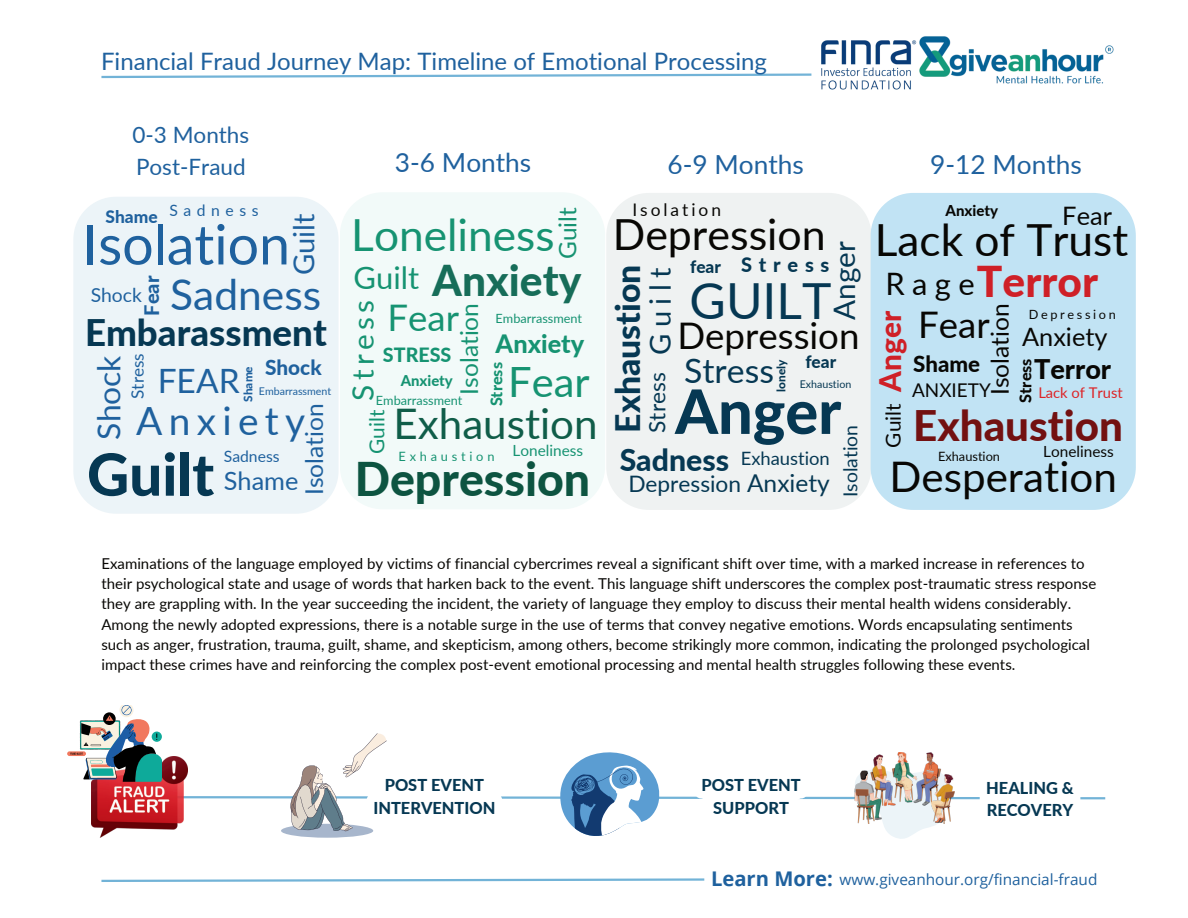
<style>
.page{position:relative;width:1188px;height:918px;background:#fff}
.page>*{position:absolute;margin:0;border:0;box-sizing:border-box;transform-origin:0 0}
.t1{font:800 61.35px "Lato";color:#063853}
.t2{font:800 58.2px "Lato";color:#063853}
.t3{font:55.5px "Lato";color:#1f619e}
.t4{font:49.8px "Lato";color:#063853}
.t5{font:800 46.5px "Lato";color:#0d5441}
.t6{font:44.25px "Lato";color:#080704}
.t7{font:44.25px "Lato";color:#169372}
.t8{font:42.9px "Lato";color:#080704}
.t9{font:42.45px "Lato";color:#1f619e}
.t10{font:800 42.45px "Lato";color:#176d59}
.t11{font:800 42.45px "Lato";color:#cf2027}
.t12{font:42.15px "Lato";color:#080704}
.t13{font:42.15px "Lato";color:#105d49}
.t14{font:800 42.15px "Lato";color:#731111}
.t15{font:41.7px "Lato";color:#169372}
.t16{font:38.85px "Lato";letter-spacing:.16em;color:#1f619e}
.t17{font:36.6px "Lato";color:#080704}
.t18{font:800 36.6px "Lato";color:#063853}
.t19{font:36.6px "Lato";color:#169372}
.t20{font:800 33.75px "Lato";color:#063853}
.t21{font:33.75px "Lato";color:#063853}
.t22{font:33.45px "Lato";color:#1f619e}
.t23{font:31.8px "Lato";color:#1f619e}
.t24{font:30.9px "Lato";color:#169372}
.t25{font:30.9px "Lato";color:#080704}
.t26{font:800 30.15px "Lato";color:#063853}
.t27{font:29.7px "Lato";letter-spacing:.145em;color:#169372}
.t28{font:29.7px "Lato";color:#063853}
.t29{font:800 29.7px "Lato";color:#cf2027}
.t30{font:29.1px "Lato";color:#1f619e}
.t31{font:29.1px "Lato";letter-spacing:.225em;color:#063853}
.t32{font:800 27.15px "Lato";color:#080704}
.t33{font:26.25px "Lato";color:#1f619e}
.t34{font:25.5px "Lato";color:#080704}
.t35{font:800 25.35px "Lato";color:#169372}
.t36{font:25.35px "Lato";color:#080704}
.t37{font:25.35px "Lato";color:#1f619e}
.t38{font:24.6px "Lato";color:#1f619e}
.t39{font:24.6px "Lato";color:#169372}
.t40{font:24.6px "Lato";color:#080704}
.t41{font:24.45px "Lato";color:#169372}
.t42{font:24px "Lato";color:#1f619e}
.t43{font:22.8px "Lato";color:#063853}
.t44{font:22.65px "Lato";color:#063853}
.t45{font:22.5px/31.5px "Lato";color:#1f619e}
.t46{font:800 22.2px "Lato";color:#080704}
.t47{font:800 20.85px "Lato";color:#1f619e}
.t48{font:20.85px "Lato";color:#169372}
.t49{font:20.85px "Lato";color:#080704}
.t50{font:800 19.95px "Lato";letter-spacing:.335em;color:#063853}
.t51{font:800 19.95px "Lato";color:#1f619e}
.t52{font:800 19.65px "Lato";color:#169372}
.t53{font:19.35px "Lato";color:#063853}
.t54{font:19.35px "Lato";color:#1f619e}
.t55{font:18.9px "Lato";color:#080704}
.t56{font:18.45px "Lato";color:#063853}
.t57{font:17.4px "Lato";letter-spacing:.17em;color:#080704}
.t58{font:800 17.4px "Lato";color:#1f619e}
.t59{font:800 17.25px "Lato";color:#063853}
.t60{font:17.25px "Lato";color:#1f619e}
.t61{font:800 16.35px/22px "Lato";color:#063853;text-align:center}
.t62{font:800 16.2px "Lato";color:#169372}
.t63{font:800 16.2px "Lato";color:#080704}
.t64{font:15.75px "Lato";color:#1f619e}
.t65{font:15.75px "Lato";letter-spacing:.355em;color:#1f619e}
.t66{font:15.3px "Open Sans";color:#1f619e}
.t67{font:15.3px "Lato";color:#169372}
.t68{font:15.3px "Lato";color:#080704}
.t69{font:15px/20.2px "Lato";color:#080704}
.t70{font:800 15px "Lato";color:#080704}
.t71{font:800 14.85px "Lato";color:#169372}
.t72{font:14.7px "Lato";color:#dd2427}
.t73{font:12.75px "Lato";color:#169372}
.t74{font:12.75px "Lato";letter-spacing:.295em;color:#169372}
.t75{font:12.75px "Lato";letter-spacing:.21em;color:#080704}
.t76{font:12.75px "Lato";color:#080704}
.t77{font:800 11.85px "Lato";color:#063853}
.t78{font:800 11.85px "Lato";color:#1f619e}
.t79{font:10.65px "Lato";color:#1f619e}
.t80{font:10.65px "Lato";color:#063853}
.s1{font-size:24.6px}
.s2{font-weight:700;font-size:20.25px}
</style>
<div class="page">
<svg style="left:101px;top:73px;width:711px;height:6px"></svg>
<div style="left:73px;top:197px;width:266px;height:317px;background:#ecf4f8;border-radius:43px"></div>
<div style="left:340px;top:192px;width:265px;height:317px;background:#f2faf9;border-radius:43px"></div>
<div style="left:606px;top:193px;width:265px;height:317px;background:#eff2f2;border-radius:43px"></div>
<div style="left:871px;top:193px;width:265px;height:317px;background:#c1e3f4;border-radius:43px"></div>
<svg style="left:67px;top:706px;width:1039px;height:133px"></svg>
<img style="left:821px;top:40px;width:86px;height:50px">
<svg style="left:101px;top:878px;width:604px;height:4px"></svg>
<img style="left:907px;top:36px;width:207px;height:54px">
<h3 class="t42" style="left:101px;top:45px;width:668px">Financial Fraud Journey Map: Timeline of Emotional Processing</h3>
<h3 class="t45" style="left:132px;top:118px;width:118px">0-3 Months<br>Post-Fraud</h3>
<h3 class="t33" style="left:395px;top:143px;width:138px">3-6 Months</h3>
<h3 class="t33" style="left:667px;top:146px;width:138px">6-9 Months</h3>
<h3 class="t33" style="left:930px;top:146px;width:153px">9-12 Months</h3>
<p class="t65" style="left:170px;top:199px;width:91px">Sadness</p>
<p class="t58" style="left:106px;top:204px;width:54px">Shame</p>
<h3 class="t30" style="left:283px;top:275px;width:63px;rotate:-90deg">Guilt</h3>
<h3 class="t3" style="left:83px;top:205px;width:209px">Isolation</h3>
<p class="t54" style="left:91px;top:281px;width:53px">Shock</p>
<h3 class="t51" style="left:137px;top:316px;width:41px;rotate:-90deg">Fear</h3>
<h3 class="t9" style="left:170px;top:265px;width:152px">Sadness</h3>
<h3 class="t18" style="left:85px;top:305px;width:243px">Embarassment</h3>
<p class="t60" style="left:125px;top:399px;width:47px;rotate:-90deg">Stress</p>
<h3 class="t47" style="left:265px;top:352px;width:58px">Shock</h3>
<h3 class="t23" style="left:86px;top:440px;width:86px;rotate:-90deg">Shock</h3>
<h2 class="t2" style="left:87px;top:431px;width:129px">Guilt</h2>
<p class="t78" style="left:239px;top:402px;width:37px;rotate:-90deg">Shame</p>
<h3 class="t22" style="left:158px;top:357px;width:84px">FEAR</h3>
<p class="t79" style="left:259px;top:383px;width:74px">Embarrassment</p>
<h3 class="t38" style="left:297px;top:495px;width:93px;rotate:-90deg">Isolation</h3>
<h3 class="t16" style="left:136px;top:393px;width:170px">Anxiety</h3>
<p class="t64" style="left:224px;top:445px;width:57px">Sadness</p>
<h3 class="t37" style="left:224px;top:462px;width:76px">Shame</h3>
<h3 class="t41" style="left:550px;top:259px;width:53px;rotate:-90deg">Guilt</h3>
<h3 class="t7" style="left:351px;top:203px;width:205px">Loneliness</h3>
<h3 class="t10" style="left:432px;top:249px;width:151px">Anxiety</h3>
<h3 class="t24" style="left:354px;top:256px;width:67px">Guilt</h3>
<h3 class="t27" style="left:342px;top:401px;width:102px;rotate:-90deg">Stress</h3>
<h3 class="t19" style="left:387px;top:292px;width:73px">Fear</h3>
<h3 class="t39" style="left:452px;top:395px;width:93px;rotate:-90deg">Isolation</h3>
<p class="t73" style="left:496px;top:309px;width:88px">Embarrassment</p>
<h3 class="t35" style="left:496px;top:325px;width:90px">Anxiety</h3>
<h3 class="t52" style="left:383px;top:340px;width:70px">STRESS</h3>
<p class="t62" style="left:485px;top:406px;width:46px;rotate:-90deg">Stress</p>
<h3 class="t15" style="left:508px;top:352px;width:83px">Fear</h3>
<p class="t71" style="left:401px;top:370px;width:54px">Anxiety</p>
<p class="t73" style="left:376px;top:391px;width:88px">Embarrassment</p>
<h3 class="t13" style="left:394px;top:394px;width:206px">Exhaustion</h3>
<h3 class="t48" style="left:362px;top:454px;width:46px;rotate:-90deg">Guilt</h3>
<p class="t67" style="left:513px;top:440px;width:72px">Loneliness</p>
<p class="t74" style="left:399px;top:447px;width:98px">Exhaustion</p>
<h3 class="t5" style="left:355px;top:444px;width:237px">Depression</h3>
<p class="t57" style="left:632px;top:197px;width:90px">Isolation</p>
<h3 class="t8" style="left:613px;top:203px;width:215px">Depression</h3>
<h3 class="t20" style="left:603px;top:433px;width:170px;rotate:-90deg">Exhaustion</h3>
<h3 class="t28" style="left:823px;top:320px;width:80px;rotate:-90deg">Anger</h3>
<h3 class="t50" style="left:741px;top:250px;width:90px">Stress</h3>
<p class="t59" style="left:690px;top:254px;width:32px">fear</p>
<h3 class="t31" style="left:640px;top:355px;width:90px;rotate:-90deg">Guilt</h3>
<h3 class="t43" style="left:641px;top:433px;width:62px;rotate:-90deg">Stress</h3>
<h3 class="t4" style="left:690px;top:265px;width:143px">GUILT</h3>
<h3 class="t17" style="left:677px;top:309px;width:184px">Depression</h3>
<p class="t59" style="left:805px;top:349px;width:32px">fear</p>
<h3 class="t21" style="left:684px;top:347px;width:91px">Stress</h3>
<h1 class="t1" style="left:675px;top:366px;width:168px">Anger</h1>
<h3 class="t26" style="left:620px;top:437px;width:111px">Sadness</h3>
<p class="t77" style="left:772px;top:392px;width:34px;rotate:-90deg">lonely</p>
<p class="t80" style="left:800px;top:376px;width:53px">Exhaustion</p>
<p class="t53" style="left:837px;top:497px;width:74px;rotate:-90deg">Isolation</p>
<p class="t56" style="left:741px;top:445px;width:91px">Exhaustion</p>
<h3 class="t44" style="left:628px;top:468px;width:203px">Depression <span class="s1">Anxiety</span></h3>
<p class="t70" style="left:946px;top:200px;width:54px">Anxiety</p>
<h3 class="t34" style="left:1062px;top:198px;width:51px">Fear</h3>
<h3 class="t6" style="left:875px;top:208px;width:255px">Lack of Trust</h3>
<h3 class="t11" style="left:977px;top:250px;width:123px">Terror</h3>
<h3 class="t25" style="left:885px;top:261px;width:91px">Rage</h3>
<h3 class="t29" style="left:868px;top:392px;width:82px;rotate:-90deg">Anger</h3>
<h3 class="t40" style="left:982px;top:395px;width:93px;rotate:-90deg">Isolation</h3>
<p class="t75" style="left:1029px;top:305px;width:89px">Depression</p>
<h3 class="t17" style="left:918px;top:298px;width:73px">Fear</h3>
<h3 class="t36" style="left:1022px;top:319px;width:87px">Anxiety</h3>
<h3 class="t46" style="left:913px;top:347px;width:68px">Shame</h3>
<p class="t63" style="left:1013px;top:403px;width:46px;rotate:-90deg">Stress</p>
<h3 class="t32" style="left:1034px;top:349px;width:79px">Terror</h3>
<p class="t72" style="left:1038px;top:382px;width:86px">Lack of Trust</p>
<p class="t55" style="left:912px;top:376px;width:80px">ANXIETY</p>
<h3 class="t49" style="left:878px;top:448px;width:46px;rotate:-90deg">Guilt</h3>
<h3 class="t14" style="left:913px;top:394px;width:211px">Exhaustion</h3>
<p class="t68" style="left:1043px;top:440px;width:72px">Loneliness</p>
<p class="t76" style="left:938px;top:448px;width:64px">Exhaustion</p>
<h3 class="t12" style="left:890px;top:447px;width:229px">Desperation</h3>
<p class="t69" style="left:101px;top:553px;width:996px">Examinations of the language employed by victims of financial cybercrimes reveal a significant shift over time, with a marked increase in references to their psychological state and usage of words that harken back to the event. This language shift underscores the complex post-traumatic stress response they are grappling with. In the year succeeding the incident, the variety of language they employ to discuss their mental health widens considerably.<br>Among the newly adopted expressions, there is a notable surge in the use of terms that convey negative emotions. Words encapsulating sentiments such as anger, frustration, trauma, guilt, shame, and skepticism, among others, become strikingly more common, indicating the prolonged psychological impact these crimes have and reinforcing the complex post-event emotional processing and mental health struggles following these events.</p>
<p class="t61" style="left:373px;top:774px;width:124px">POST EVENT<br>INTERVENTION</p>
<p class="t61" style="left:701px;top:774px;width:101px">POST EVENT<br>SUPPORT</p>
<p class="t61" style="left:986px;top:776px;width:89px;text-align:left">HEALING &amp;<br>RECOVERY</p>
<p class="t66" style="left:711px;top:869px;width:388px"><span class="s2">Learn More:</span> www.giveanhour.org/financial-fraud</p>
</div>
